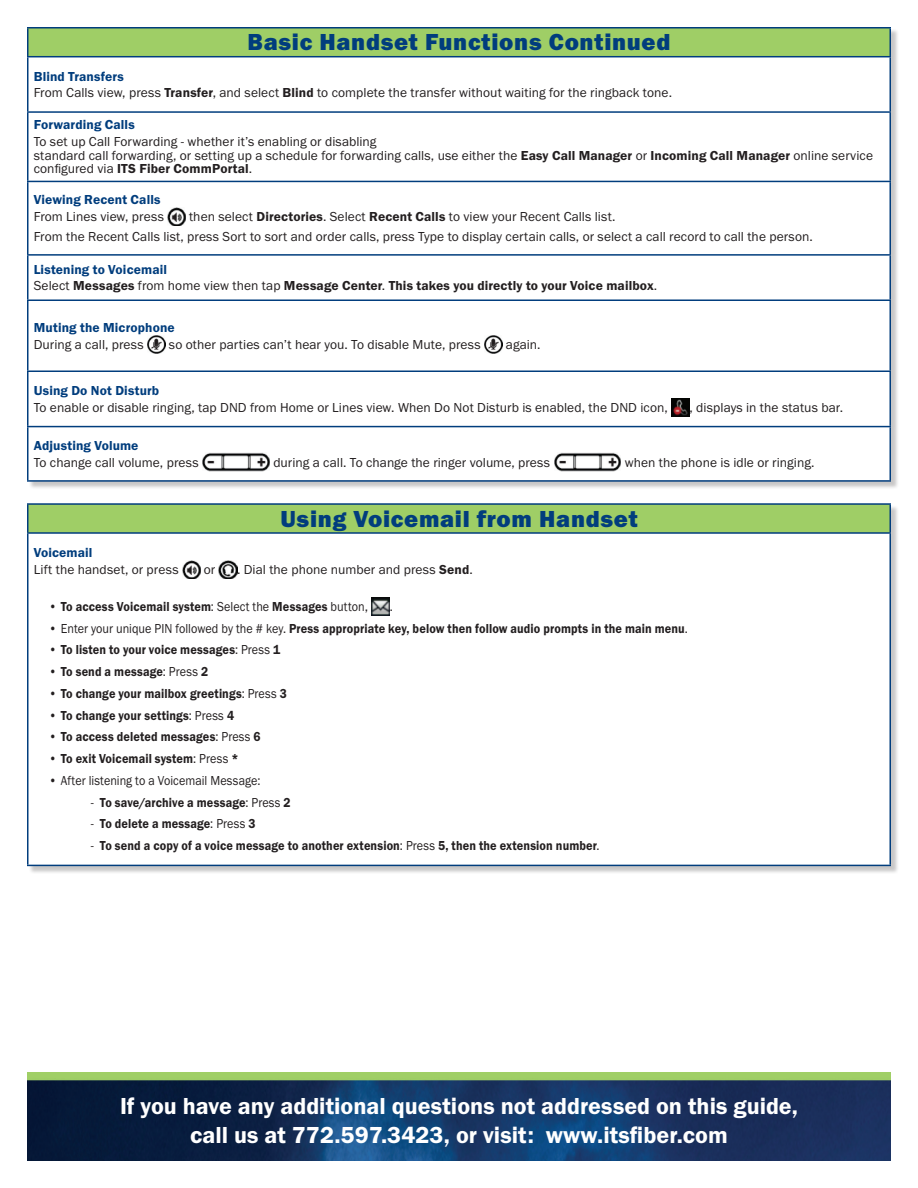
<style>
.page{position:relative;width:918px;height:1188px;background:#fff}
.page>*{position:absolute;margin:0;border:0;box-sizing:border-box;transform-origin:0 0}
.t1{font:24px/28.8px "Franklin Gothic URW Dem";color:#fff;text-align:center}
.t2{font:24px "Franklin Gothic URW Hea";letter-spacing:.03em;color:#013d7d}
.t3{font:13.5px/13.5px "Franklin Gothic URW Boo";letter-spacing:.005em;color:#231f20}
.t4{font:13.5px "Franklin Gothic URW Dem";letter-spacing:.01em;color:#231f20;scale:.9 1}
.t5{font:13.5px/16.8px "Franklin Gothic URW Dem";letter-spacing:.01em;color:#231f20}
.t6{font:13.5px "Franklin Gothic URW Dem";letter-spacing:.01em;color:#013d7d}
.t7{font:13.5px "Franklin Gothic URW Boo";letter-spacing:.005em;color:#231f20;scale:.9 1}
.s1{font-family:"Franklin Gothic URW Dem"}
.s2{font-family:"Franklin Gothic URW Boo"}
.s3{color:#013d7d}
</style>
<div class="page">
<img style="left:27px;top:1072px;width:864px;height:89px">
<div style="left:28px;top:28px;width:871px;height:846px;background:#231f20;opacity:.25"></div>
<div style="left:28px;top:28px;width:862px;height:29px;background:#9fce66"></div>
<svg style="left:28px;top:57px;width:862px;height:423px"></svg>
<hr style="left:27px;top:27px;width:864px;height:1px;background:#013d7d">
<svg style="left:27px;top:28px;width:1px;height:28px"></svg>
<svg style="left:890px;top:28px;width:1px;height:28px"></svg>
<hr style="left:27px;top:56px;width:864px;height:1px;background:#013d7d">
<hr style="left:27px;top:57px;width:1px;height:54px;background:#013d7d">
<hr style="left:890px;top:57px;width:1px;height:54px;background:#013d7d">
<hr style="left:27px;top:111px;width:864px;height:2px;background:#013d7d">
<hr style="left:27px;top:113px;width:1px;height:68px;background:#013d7d">
<hr style="left:890px;top:113px;width:1px;height:68px;background:#013d7d">
<hr style="left:27px;top:181px;width:864px;height:1px;background:#013d7d">
<hr style="left:27px;top:182px;width:1px;height:72px;background:#013d7d">
<hr style="left:890px;top:182px;width:1px;height:72px;background:#013d7d">
<hr style="left:27px;top:254px;width:864px;height:2px;background:#013d7d">
<hr style="left:27px;top:256px;width:1px;height:43px;background:#013d7d">
<hr style="left:890px;top:256px;width:1px;height:43px;background:#013d7d">
<hr style="left:27px;top:299px;width:864px;height:2px;background:#013d7d">
<hr style="left:27px;top:301px;width:1px;height:69px;background:#013d7d">
<hr style="left:890px;top:301px;width:1px;height:69px;background:#013d7d">
<hr style="left:27px;top:370px;width:864px;height:2px;background:#013d7d">
<hr style="left:27px;top:372px;width:1px;height:54px;background:#013d7d">
<hr style="left:890px;top:372px;width:1px;height:54px;background:#013d7d">
<hr style="left:27px;top:426px;width:864px;height:1px;background:#013d7d">
<hr style="left:27px;top:427px;width:1px;height:53px;background:#013d7d">
<hr style="left:890px;top:427px;width:1px;height:53px;background:#013d7d">
<hr style="left:27px;top:480px;width:864px;height:2px;background:#013d7d">
<img style="left:167px;top:208px;width:19px;height:17px">
<img style="left:147px;top:335px;width:19px;height:18px">
<img style="left:484px;top:335px;width:19px;height:18px">
<img style="left:671px;top:398px;width:19px;height:18px">
<img style="left:203px;top:453px;width:66px;height:18px">
<img style="left:554px;top:453px;width:66px;height:18px">
<div style="left:28px;top:504px;width:862px;height:29px;background:#9fce66"></div>
<div style="left:28px;top:533px;width:862px;height:332px;background:#fff"></div>
<hr style="left:27px;top:503px;width:864px;height:2px;background:#013d7d">
<svg style="left:27px;top:505px;width:1px;height:27px"></svg>
<svg style="left:890px;top:505px;width:1px;height:27px"></svg>
<hr style="left:27px;top:532px;width:864px;height:2px;background:#013d7d">
<hr style="left:27px;top:534px;width:1px;height:331px;background:#013d7d">
<hr style="left:890px;top:534px;width:1px;height:331px;background:#013d7d">
<hr style="left:27px;top:865px;width:864px;height:1px;background:#013d7d">
<img style="left:182px;top:561px;width:18px;height:18px">
<img style="left:219px;top:561px;width:18px;height:18px">
<img style="left:372px;top:598px;width:18px;height:17px">
<h1 class="t2" style="left:248px;top:27px;width:424px">Basic Handset Functions Continued</h1>
<p class="t6" style="left:34px;top:68px;width:92px">Blind Transfers</p>
<p class="t3" style="left:34px;top:86px;width:640px">From Calls view, press <span class="s1">Transfer</span>, and select <span class="s1">Blind</span> to complete the transfer without waiting for the ringback tone.</p>
<p class="t6" style="left:34px;top:117px;width:103px">Forwarding Calls</p>
<p class="t3" style="left:34px;top:135px;width:841px">To set up Call Forwarding - whether it’s enabling or disabling<br>standard call forwarding, or setting up a schedule for forwarding calls, use either the <span class="s1">Easy Call Manager</span> or <span class="s1">Incoming Call Manager</span> online service</p>
<p class="t5" style="left:34px;top:160px;width:220px"><span class="s2">configured via</span> ITS Fiber CommPortal<span class="s2">.</span></p>
<p class="t6" style="left:34px;top:191px;width:128px">Viewing Recent Calls</p>
<p class="t3" style="left:34px;top:209px;width:132px">From Lines view, press</p>
<p class="t3" style="left:34px;top:206px;width:781px;line-height:20.2px;text-indent:155px">then select <span class="s1">Directories</span>. Select <span class="s1">Recent Calls</span> to view your Recent Calls list.<br>From the Recent Calls list, press Sort to sort and order calls, press Type to display certain calls, or select a call record to call the person.</p>
<p class="t5" style="left:34px;top:261px;width:625px"><span class="s3">Listening to Voicemail<br></span><span class="s2">Select</span> Messages <span class="s2">from home view then tap</span> Message Center<span class="s2">.</span> This takes you directly to your Voice mailbox<span class="s2">.</span></p>
<p class="t6" style="left:34px;top:319px;width:143px">Muting the Microphone</p>
<p class="t3" style="left:34px;top:337px;width:112px">During a call, press</p>
<p class="t3" style="left:169px;top:337px;width:313px">so other parties can’t hear you. To disable Mute, press</p>
<p class="t3" style="left:506px;top:337px;width:36px">again.</p>
<p class="t6" style="left:34px;top:382px;width:127px">Using Do Not Disturb</p>
<p class="t3" style="left:34px;top:400px;width:636px">To enable or disable ringing, tap DND from Home or Lines view. When Do Not Disturb is enabled, the DND icon,</p>
<p class="t3" style="left:690px;top:400px;width:155px">, displays in the status bar.</p>
<p class="t6" style="left:34px;top:437px;width:106px">Adjusting Volume</p>
<p class="t3" style="left:34px;top:455px;width:166px">To change call volume, press</p>
<p class="t3" style="left:273px;top:455px;width:278px">during a call. To change the ringer volume, press</p>
<p class="t3" style="left:625px;top:455px;width:191px">when the phone is idle or ringing.</p>
<h1 class="t2" style="left:280px;top:503px;width:359px">Using Voicemail from Handset</h1>
<p class="t6" style="left:34px;top:545px;width:60px">Voicemail</p>
<p class="t3" style="left:34px;top:563px;width:146px">Lift the handset, or press</p>
<p class="t3" style="left:204px;top:563px;width:13px">or</p>
<p class="t3" style="left:237px;top:563px;width:237px">. Dial the phone number and press <span class="s1">Send</span>.</p>
<p class="t4" style="left:49px;top:598px;width:356px"><span class="s2">•</span> To access Voicemail system<span class="s2">: Select the</span> Messages <span class="s2">button,</span></p>
<p class="t7" style="left:390px;top:598px;width:5px">.</p>
<p class="t4" style="left:49px;top:620px;width:712px"><span class="s2">• Enter your unique PIN followed by the # key.</span> Press appropriate key, below then follow audio prompts in the main menu<span class="s2">.</span></p>
<p class="t4" style="left:49px;top:641px;width:259px"><span class="s2">•</span> To listen to your voice messages<span class="s2">: Press</span> 1</p>
<p class="t4" style="left:49px;top:663px;width:179px"><span class="s2">•</span> To send a message<span class="s2">: Press</span> 2</p>
<p class="t4" style="left:49px;top:685px;width:266px"><span class="s2">•</span> To change your mailbox greetings<span class="s2">: Press</span> 3</p>
<p class="t4" style="left:49px;top:707px;width:207px"><span class="s2">•</span> To change your settings<span class="s2">: Press</span> 4</p>
<p class="t4" style="left:49px;top:728px;width:237px"><span class="s2">•</span> To access deleted messages<span class="s2">: Press</span> 6</p>
<p class="t4" style="left:49px;top:750px;width:212px"><span class="s2">•</span> To exit Voicemail system<span class="s2">: Press</span> *</p>
<p class="t7" style="left:49px;top:772px;width:237px">• After listening to a Voicemail Message:</p>
<p class="t4" style="left:91px;top:794px;width:224px"><span class="s2">-</span> To save/archive a message<span class="s2">: Press</span> 2</p>
<p class="t4" style="left:91px;top:815px;width:185px"><span class="s2">-</span> To delete a message<span class="s2">: Press</span> 3</p>
<p class="t4" style="left:91px;top:837px;width:567px"><span class="s2">-</span> To send a copy of a voice message to another extension<span class="s2">: Press</span> 5, then the extension number<span class="s2">.</span></p>
<h1 class="t1" style="left:120px;top:1092px;width:679px">If you have any additional questions not addressed on this guide, call us at 772.597.3423, or visit: www.itsfiber.com</h1>
</div>
